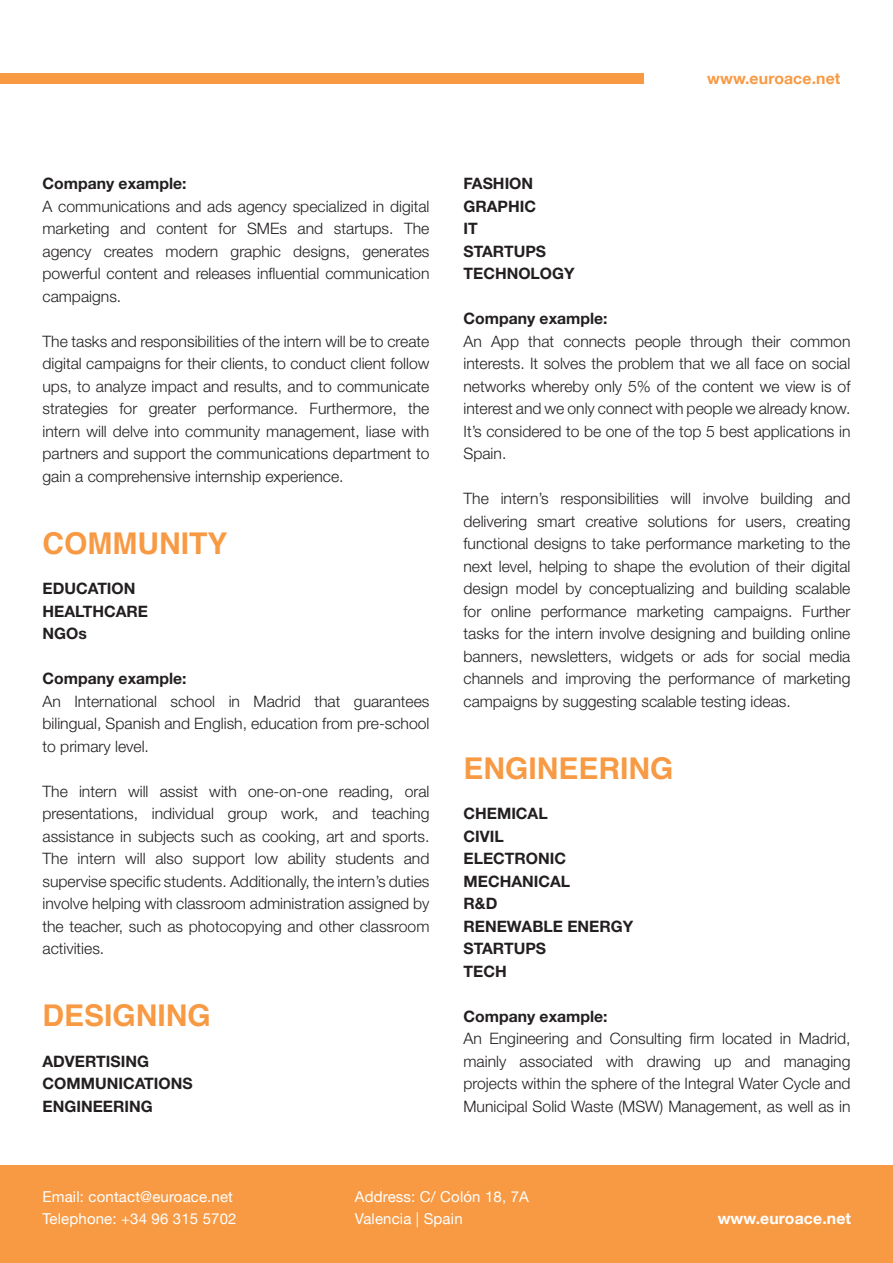
<style>
.page{position:relative;width:893px;height:1263px;background:#fff}
.page>*{position:absolute;margin:0;border:0;box-sizing:border-box;transform-origin:0 0}
.Título_1{font:700 30px "Helvetica";color:#f89a44}
.Texto_corrido{font:300 15.75px/22.5px "Helvetica Neue LT Std";color:#231f20;text-align:justify}
.Título_2{font:700 15.75px "Helvetica Neue LT Std";color:#231f20}
.t1{font:700 15.75px "Helvetica Neue";letter-spacing:.01em;color:#fff}
.t2{font:700 15.75px "Helvetica Neue";letter-spacing:.01em;color:#f89a44}
.Texto_corrido-2{font:700 15.75px "Helvetica Neue LT Std";color:#231f20}
.t3{font:15px/22.5px "Helvetica Neue";letter-spacing:.01em;color:#fff}
</style>
<div class="page">
<div style="left:0;top:1165px;width:893px;height:98px;background:#f89a44"></div>
<div style="left:0;top:74px;width:644px;height:10px;background:#f89a44"></div>
<p class="t2" style="left:707px;top:66px;width:135px">www.euroace.net</p>
<p class="Título_2" style="left:43px;top:174px;width:146px">Company example:</p>
<p class="Texto_corrido" style="left:43px;top:194px;width:388px">A communications and ads agency specialized in digital marketing and content for SMEs and startups. The agency creates modern graphic designs, generates powerful content and releases influential communication campaigns.</p>
<p class="Texto_corrido" style="left:43px;top:329px;width:388px">The tasks and responsibilities of the intern will be to create digital campaigns for their clients, to conduct client follow ups, to analyze impact and results, and to communicate strategies for greater performance. Furthermore, the intern will delve into community management, liase with partners and support the communications department to gain a comprehensive internship experience.</p>
<p class="Título_1" style="left:43px;top:519px;width:186px">COMMUNITY</p>
<p class="Título_2" style="left:43px;top:579px;width:95px">EDUCATION</p>
<p class="Título_2" style="left:43px;top:601px;width:107px">HEALTHCARE</p>
<p class="Título_2" style="left:43px;top:624px;width:46px">NGOs</p>
<p class="Título_2" style="left:43px;top:669px;width:146px">Company example:</p>
<p class="Texto_corrido" style="left:43px;top:689px;width:388px">An International school in Madrid that guarantees bilingual, Spanish and English, education from pre-school to primary level.</p>
<p class="Texto_corrido" style="left:43px;top:779px;width:388px">The intern will assist with one-on-one reading, oral presentations, individual group work, and teaching assistance in subjects such as cooking, art and sports.<br>The intern will also support low ability students and supervise specific students. Additionally, the intern’s duties involve helping with classroom administration assigned by the teacher, such as photocopying and other classroom activities.</p>
<p class="Título_1" style="left:43px;top:991px;width:170px">DESIGNING</p>
<p class="Título_2" style="left:43px;top:1051px;width:108px">ADVERTISING</p>
<p class="Título_2" style="left:43px;top:1074px;width:152px">COMMUNICATIONS</p>
<p class="Título_2" style="left:43px;top:1096px;width:112px">ENGINEERING</p>
<p class="Título_2" style="left:463px;top:174px;width:71px">FASHION</p>
<p class="Título_2" style="left:463px;top:196px;width:74px">GRAPHIC</p>
<p class="Título_2" style="left:463px;top:219px;width:16px">IT</p>
<p class="Título_2" style="left:463px;top:241px;width:84px">STARTUPS</p>
<p class="Título_2" style="left:463px;top:264px;width:113px">TECHNOLOGY</p>
<p class="Título_2" style="left:463px;top:309px;width:146px">Company example:</p>
<p class="Texto_corrido" style="left:463px;top:329px;width:388px">An App that connects people through their common interests. It solves the problem that we all face on social networks whereby only 5% of the content we view is of interest and we only connect with people we already know.<br>It’s considered to be one of the top 5 best applications in Spain.</p>
<p class="Texto_corrido" style="left:463px;top:487px;width:388px">The intern’s responsibilities will involve building and delivering smart creative solutions for users, creating functional designs to take performance marketing to the next level, helping to shape the evolution of their digital design model by conceptualizing and building scalable for online performance marketing campaigns. Further tasks for the intern involve designing and building online banners, newsletters, widgets or ads for social media channels and improving the performance of marketing campaigns by suggesting scalable testing ideas.</p>
<p class="Título_1" style="left:463px;top:744px;width:212px">ENGINEERING</p>
<p class="Título_2" style="left:463px;top:804px;width:86px">CHEMICAL</p>
<p class="Título_2" style="left:463px;top:826px;width:42px">CIVIL</p>
<p class="Título_2" style="left:463px;top:849px;width:104px">ELECTRONIC</p>
<p class="Título_2" style="left:463px;top:871px;width:108px">MECHANICAL</p>
<p class="Título_2" style="left:463px;top:894px;width:35px">R&amp;D</p>
<p class="Título_2" style="left:463px;top:916px;width:171px">RENEWABLE ENERGY</p>
<p class="Título_2" style="left:463px;top:939px;width:84px">STARTUPS</p>
<p class="Título_2" style="left:463px;top:961px;width:45px">TECH</p>
<p class="Texto_corrido-2" style="left:463px;top:1006px;width:146px">Company example:</p>
<p class="Texto_corrido" style="left:463px;top:1027px;width:388px">An Engineering and Consulting firm located in Madrid, mainly associated with drawing up and managing projects within the sphere of the Integral Water Cycle and Municipal Solid Waste (MSW) Management, as well as in</p>
<p class="t3" style="left:43px;top:1186px;width:195px">Email: contact@euroace.net<br>Telephone: +34 96 315 5702</p>
<p class="t3" style="left:355px;top:1186px;width:176px">Address: C/ Colón 18, 7A<br>Valencia | Spain</p>
<p class="t1" style="left:718px;top:1206px;width:135px">www.euroace.net</p>
</div>
